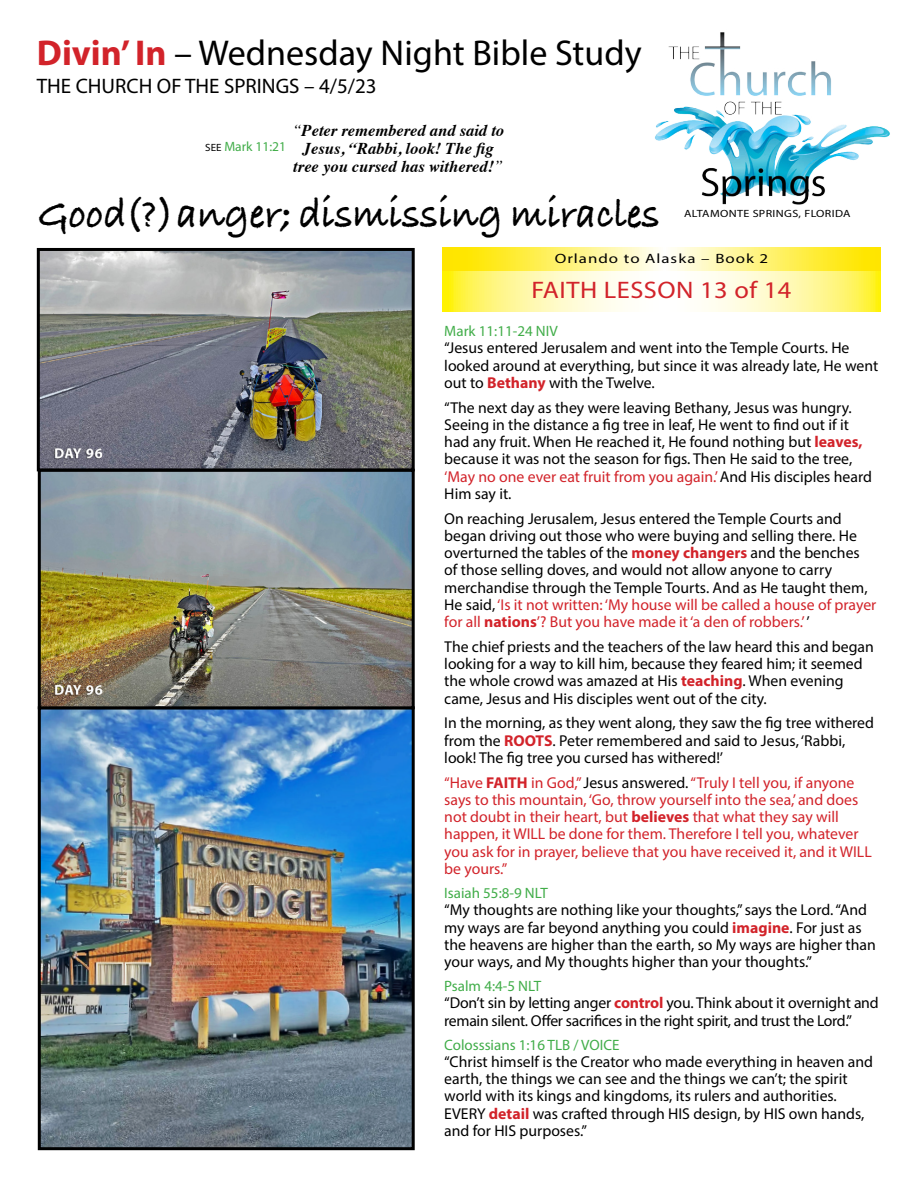
<style>
.page{position:relative;width:918px;height:1188px;background:#fff}
.page>*{position:absolute;margin:0;border:0;box-sizing:border-box;transform-origin:0 0}
.t1{font:700 43.5px "Bradley Hand ITCTT";color:#000;scale:.94 1}
.t2{font:36px "Myriad Pro";color:#000}
.t3{font:24px "Myriad Pro";letter-spacing:.02em;color:#d2232a;scale:1.1 1}
.t4{font:21px "Myriad Pro";color:#000}
.t5{font:italic 700 16.5px/18px "Times";color:#000;text-align:center}
.t6{font:15.75px/17.2px "Myriad Pro";color:#000}
.t7{font:15.75px/17.2px "Myriad Pro";color:#d2232a}
.t8{font:15.75px/17.2px "Myriad Pro";letter-spacing:-.02em;color:#000}
.t9{font:15px "Myriad Pro";color:#41ad49}
.t10{font:13.5px "Myriad Pro";letter-spacing:.06em;color:#000;scale:1.25 1}
.t11{font:13.5px "Myriad Pro";color:#41ad49}
.t12{font:10.5px "Myriad Pro";letter-spacing:.03em;color:#000;scale:1.15 1}
.s1{font-weight:700;color:#d2232a}
.s2{font-size:10.5px;color:#000}
.s3{font-weight:400}
.s4{color:#d2232a}
.s5{font-weight:700}
.s6{color:#000}
</style>
<div class="page">
<img style="left:655px;top:32px;width:235px;height:173px">
<img style="left:42px;top:710px;width:369px;height:436px">
<div style="left:38px;top:706px;width:377px;height:444px;border:3px solid #000"></div>
<svg style="left:443px;top:270px;width:437px;height:41px"></svg>
<svg style="left:443px;top:248px;width:437px;height:22px;background:#fff16d"></svg>
<img style="left:42px;top:473px;width:369px;height:232px">
<div style="left:38px;top:469px;width:377px;height:240px;border:3px solid #000"></div>
<img style="left:41px;top:252px;width:370px;height:215px">
<div style="left:37px;top:248px;width:378px;height:223px;border:3px solid #000"></div>
<h2 class="t2" style="left:37px;top:31px;width:606px"><span class="s1">Divin’ In</span> – Wednesday Night Bible Study</h2>
<h3 class="t4" style="left:37px;top:73px;width:341px">THE CHURCH OF THE SPRINGS – 4/5/23</h3>
<p class="t11" style="left:205px;top:138px;width:82px"><span class="s2">SEE</span> Mark 11:21</p>
<p class="t5" style="left:292px;top:120px;width:213px"><span class="s3">“</span>Peter remembered and said to<br>Jesus, “Rabbi, look! The fig tree you cursed has withered!<span class="s3">”</span></p>
<h1 class="t1" style="left:38px;top:181px;width:663px">Good(?) anger; dismissing miracles</h1>
<p class="t12" style="left:684px;top:207px;width:146px">ALTAMONTE SPRINGS, FLORIDA</p>
<p class="t10" style="left:555px;top:250px;width:172px">Orlando to Alaska – Book 2</p>
<h3 class="t3" style="left:532px;top:275px;width:238px">FAITH LESSON 13 of 14</h3>
<p class="t9" style="left:444px;top:322px;width:115px">Mark 11:11-24 NIV</p>
<p class="t6" style="left:444px;top:339px;width:435px">“Jesus entered Jerusalem and went into the Temple Courts. He looked around at everything, but since it was already late, He went out to <span class="s1">Bethany</span> with the Twelve.</p>
<p class="t6" style="left:444px;top:398px;width:429px">“The next day as they were leaving Bethany, Jesus was hungry.<br>Seeing in the distance a fig tree in leaf, He went to find out if it had any fruit. When He reached it, He found nothing but <span class="s1">leaves, </span>because it was not the season for figs. Then He said to the tree, <span class="s4">‘May no one ever eat fruit from you again.’</span> And His disciples heard Him say it.</p>
<p class="t6" style="left:444px;top:509px;width:434px">On reaching Jerusalem, Jesus entered the Temple Courts and began driving out those who were buying and selling there. He overturned the tables of the <span class="s1">money changers</span> and the benches of those selling doves, and would not allow anyone to carry merchandise through the Temple Tourts. And as He taught them, He said, <span class="s4">‘Is it not written: ‘My house will be called a house of prayer for all</span> <span class="s1">nations</span><span class="s4">’? But you have made it ‘a den of robbers.’</span> ’</p>
<p class="t6" style="left:444px;top:638px;width:431px">The chief priests and the teachers of the law heard this and began looking for a way to kill him, because they feared him; it seemed the whole crowd was amazed at His <span class="s1">teaching</span>. When evening came, Jesus and His disciples went out of the city.</p>
<p class="t6" style="left:444px;top:714px;width:431px">In the morning, as they went along, they saw the fig tree withered from the <span class="s1">ROOTS</span>. Peter remembered and said to Jesus, ‘Rabbi, look! The fig tree you cursed has withered!’</p>
<p class="t7" style="left:444px;top:774px;width:429px">“Have <span class="s5">FAITH</span> in God,” <span class="s6">Jesus answered.</span> “Truly I tell you, if anyone says to this mountain, ‘Go, throw yourself into the sea,’ and does not doubt in their heart, but <span class="s5">believes</span> that what they say will happen, it WILL be done for them. Therefore I tell you, whatever you ask for in prayer, believe that you have received it, and it WILL be yours.”</p>
<p class="t9" style="left:444px;top:884px;width:105px">Isaiah 55:8-9 NLT</p>
<p class="t6" style="left:444px;top:901px;width:433px">“My thoughts are nothing like your thoughts,” says the Lord. “And my ways are far beyond anything you could <span class="s1">imagine</span>. For just as the heavens are higher than the earth, so My ways are higher than your ways, and My thoughts higher than your thoughts.”</p>
<p class="t9" style="left:444px;top:977px;width:99px">Psalm 4:4-5 NLT</p>
<p class="t8" style="left:444px;top:994px;width:436px">“Don’t sin by letting anger <span class="s1">control</span> you. Think about it overnight and remain silent. Offer sacrifices in the right spirit, and trust the Lord.”</p>
<p class="t9" style="left:444px;top:1035px;width:177px">Colosssians 1:16 TLB / VOICE</p>
<p class="t6" style="left:444px;top:1053px;width:430px">“Christ himself is the Creator who made everything in heaven and earth, the things we can see and the things we can’t; the spirit world with its kings and kingdoms, its rulers and authorities.<br>EVERY <span class="s1">detail</span> was crafted through HIS design, by HIS own hands, and for HIS purposes.”</p>
</div>
